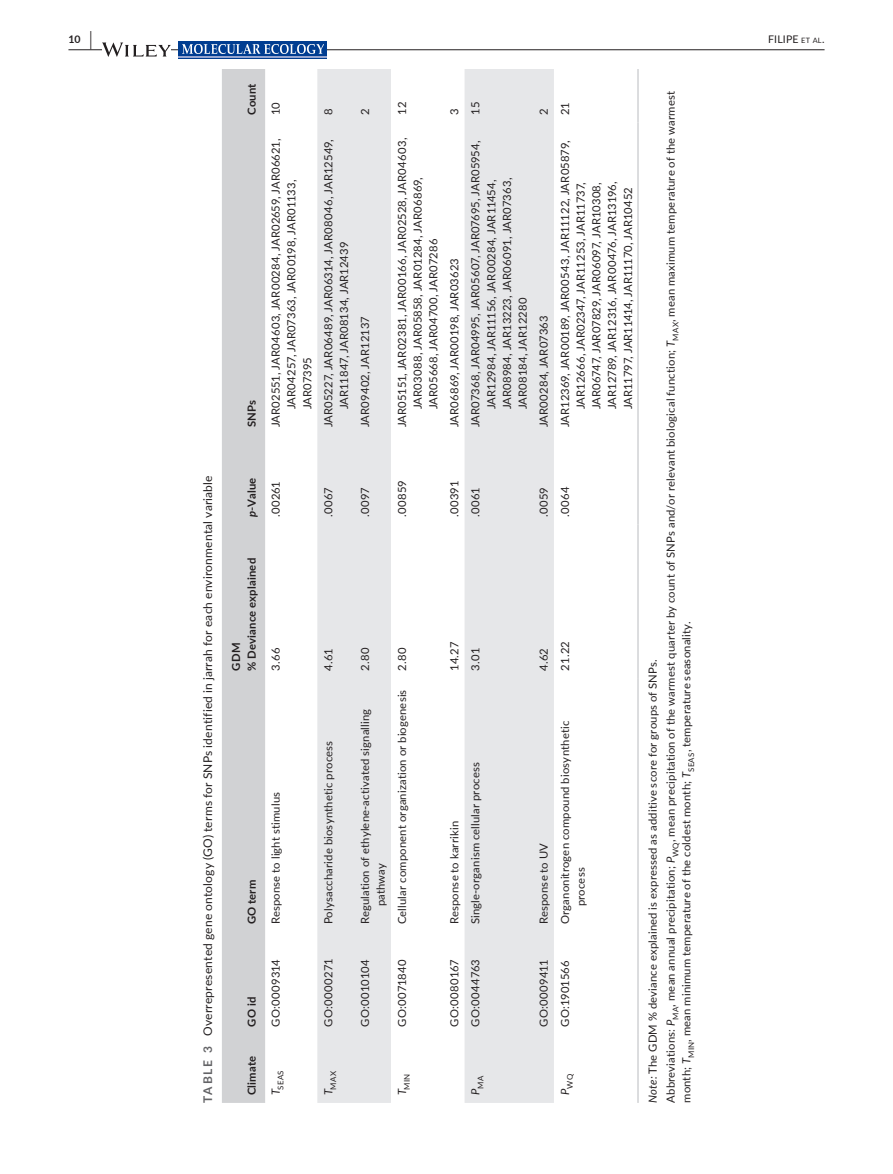
<style>
.page{position:relative;width:893px;height:1174px;background:#fff}
.page>*{position:absolute;margin:0;border:0;box-sizing:border-box;transform-origin:0 0}
.t1{font:12px "Lato";letter-spacing:.015em;color:#231f20}
.t2{font:11.25px/15.8px "Lato";letter-spacing:.015em;color:#231f20}
.t3{font:700 11.25px/15.8px "Lato";letter-spacing:.02em;color:#231f20}
.t4{font:10.5px "Lato";letter-spacing:.015em;color:#231f20}
.t5{font:700 10.5px "Lato";color:#231f20}
.t6{font:7.8px "Lato";letter-spacing:.03em;color:#231f20}
.s1{font-size:19.5px}
.s2{font-size:7.35px}
.s3{font-weight:700;color:#636366}
.s4{font-style:italic}
</style>
<div class="page">
<hr style="left:68px;top:49px;width:756px;height:1px;background:#231f20">
<svg style="left:102px;top:42px;width:69px;height:15px"></svg>
<svg style="left:178px;top:41px;width:149px;height:15px"></svg>
<img style="left:182px;top:45px;width:141px;height:8px">
<hr style="left:178px;top:56px;width:149px;height:2px;background:#96a6d0">
<div style="left:222px;top:69px;width:43px;height:1034px;background:#d1d2d4"></div>
<svg style="left:317px;top:69px;width:237px;height:1034px;fill:#e6e7e9"></svg>
<hr style="left:637px;top:1034px;width:2px;height:68px;background:#d1d2d4">
<hr style="left:637px;top:932px;width:2px;height:102px;background:#d1d2d4">
<hr style="left:637px;top:678px;width:2px;height:254px;background:#d1d2d4">
<hr style="left:637px;top:524px;width:2px;height:154px;background:#d1d2d4">
<hr style="left:637px;top:435px;width:2px;height:89px;background:#d1d2d4">
<hr style="left:637px;top:123px;width:2px;height:312px;background:#d1d2d4">
<hr style="left:637px;top:69px;width:2px;height:54px;background:#d1d2d4">
<p class="t5" style="left:68px;top:31px;width:25px">10 <span class="s1">|</span></p>
<p class="t4" style="left:768px;top:31px;width:58px">FILIPE <span class="s2">et al</span>.</p>
<p class="t1" style="left:199px;top:1102px;width:629px;rotate:-90deg"><span class="s3">TABLE 3</span> Overrepresented gene ontology (GO) terms for SNPs identified in jarrah for each environmental variable</p>
<p class="t3" style="left:243px;top:115px;width:33px;rotate:-90deg">Count</p>
<p class="t3" style="left:243px;top:427px;width:29px;rotate:-90deg">SNPs</p>
<p class="t3" style="left:243px;top:517px;width:41px;rotate:-90deg"><span class="s4">p</span>-Value</p>
<p class="t3" style="left:228px;top:670px;width:114px;rotate:-90deg">GDM<br>% Deviance explained</p>
<p class="t3" style="left:243px;top:924px;width:46px;rotate:-90deg">GO term</p>
<p class="t3" style="left:243px;top:1026px;width:31px;rotate:-90deg">GO id</p>
<p class="t3" style="left:243px;top:1095px;width:41px;rotate:-90deg">Climate</p>
<p class="t2" style="left:267px;top:115px;width:14px;rotate:-90deg">10</p>
<p class="t2" style="left:267px;top:409px;width:273px;text-indent:-18px;rotate:-90deg">JAR02551, JAR04603, JAR00284, JAR02659, JAR06621,<br>JAR04257, JAR07363, JAR00198, JAR01133,<br>JAR07395</p>
<p class="t2" style="left:267px;top:517px;width:37px;rotate:-90deg">.00261</p>
<p class="t2" style="left:267px;top:670px;width:24px;rotate:-90deg">3.66</p>
<p class="t2" style="left:267px;top:924px;width:134px;rotate:-90deg">Response to light stimulus</p>
<p class="t2" style="left:267px;top:1026px;width:69px;rotate:-90deg">GO:0009314</p>
<p class="t6" style="left:275px;top:1095px;width:27px;rotate:-90deg"><sup>T</sup>SEAS</p>
<p class="t2" style="left:320px;top:115px;width:8px;rotate:-90deg">8</p>
<p class="t2" style="left:357px;top:115px;width:8px;rotate:-90deg">2</p>
<p class="t2" style="left:394px;top:115px;width:15px;rotate:-90deg">12</p>
<p class="t2" style="left:446px;top:115px;width:8px;rotate:-90deg">3</p>
<p class="t2" style="left:467px;top:115px;width:15px;rotate:-90deg">15</p>
<p class="t2" style="left:320px;top:409px;width:271px;text-indent:-18px;rotate:-90deg">JAR05227, JAR06489, JAR06314, JAR08046, JAR12549,<br>JAR11847, JAR08134, JAR12439</p>
<p class="t2" style="left:357px;top:427px;width:113px;rotate:-90deg">JAR09402, JAR12137</p>
<p class="t2" style="left:394px;top:409px;width:273px;text-indent:-18px;rotate:-90deg">JAR05151, JAR02381, JAR00166, JAR02528, JAR04603,<br>JAR03088, JAR05858, JAR01284, JAR06869,<br>JAR05668, JAR04700, JAR07286</p>
<p class="t2" style="left:446px;top:427px;width:171px;rotate:-90deg">JAR06869, JAR00198, JAR03623</p>
<p class="t2" style="left:467px;top:409px;width:270px;text-indent:-18px;rotate:-90deg">JAR07368, JAR04995, JAR05607, JAR07695, JAR05954, JAR12984, JAR11156, JAR00284, JAR11454, JAR08984, JAR13223, JAR06091, JAR07363, JAR08184, JAR12280</p>
<p class="t2" style="left:320px;top:517px;width:31px;rotate:-90deg">.0067</p>
<p class="t2" style="left:357px;top:517px;width:31px;rotate:-90deg">.0097</p>
<p class="t2" style="left:394px;top:517px;width:38px;rotate:-90deg">.00859</p>
<p class="t2" style="left:446px;top:517px;width:38px;rotate:-90deg">.00391</p>
<p class="t2" style="left:467px;top:517px;width:31px;rotate:-90deg">.0061</p>
<p class="t2" style="left:320px;top:670px;width:24px;rotate:-90deg">4.61</p>
<p class="t2" style="left:320px;top:924px;width:185px;rotate:-90deg">Polysaccharide biosynthetic process</p>
<p class="t2" style="left:320px;top:1026px;width:69px;rotate:-90deg">GO:0000271</p>
<p class="t6" style="left:328px;top:1095px;width:26px;rotate:-90deg"><sup>T</sup>MAX</p>
<p class="t2" style="left:357px;top:670px;width:25px;rotate:-90deg">2.80</p>
<p class="t2" style="left:357px;top:906px;width:199px;text-indent:-18px;rotate:-90deg">Regulation of ethylene-activated signalling pathway</p>
<p class="t2" style="left:394px;top:670px;width:25px;rotate:-90deg">2.80</p>
<p class="t2" style="left:394px;top:924px;width:236px;rotate:-90deg">Cellular component organization or biogenesis</p>
<p class="t2" style="left:357px;top:1026px;width:69px;rotate:-90deg">GO:0010104</p>
<p class="t2" style="left:394px;top:1026px;width:69px;rotate:-90deg">GO:0071840</p>
<p class="t6" style="left:401px;top:1095px;width:23px;rotate:-90deg"><sup>T</sup>MIN</p>
<p class="t2" style="left:446px;top:670px;width:30px;rotate:-90deg">14.27</p>
<p class="t2" style="left:467px;top:670px;width:24px;rotate:-90deg">3.01</p>
<p class="t2" style="left:446px;top:924px;width:105px;rotate:-90deg">Response to karrikin</p>
<p class="t2" style="left:467px;top:924px;width:164px;rotate:-90deg">Single-organism cellular process</p>
<p class="t2" style="left:446px;top:1026px;width:69px;rotate:-90deg">GO:0080167</p>
<p class="t2" style="left:467px;top:1026px;width:69px;rotate:-90deg">GO:0044763</p>
<p class="t6" style="left:475px;top:1095px;width:21px;rotate:-90deg"><sup>P</sup>MA</p>
<p class="t2" style="left:535px;top:115px;width:8px;rotate:-90deg">2</p>
<p class="t2" style="left:535px;top:427px;width:113px;rotate:-90deg">JAR00284, JAR07363</p>
<p class="t2" style="left:535px;top:517px;width:31px;rotate:-90deg">.0059</p>
<p class="t2" style="left:535px;top:670px;width:24px;rotate:-90deg">4.62</p>
<p class="t2" style="left:535px;top:924px;width:83px;rotate:-90deg">Response to UV</p>
<p class="t2" style="left:535px;top:1026px;width:68px;rotate:-90deg">GO:0009411</p>
<p class="t2" style="left:557px;top:115px;width:14px;rotate:-90deg">21</p>
<p class="t2" style="left:643px;top:1102px;width:1013px;line-height:18px;rotate:-90deg"><span class="s4">Note:</span> The GDM % deviance explained is expressed as additive score for groups of SNPs.<br>Abbreviations: <span class="s4">P</span><sub>MA</sub>, mean annual precipitation; <span class="s4">P</span><sub>WQ</sub>, mean precipitation of the warmest quarter by count of SNPs and/or relevant biological function; <span class="s4">T</span><sub>MAX</sub>, mean maximum temperature of the warmest</p>
<p class="t2" style="left:557px;top:409px;width:270px;text-indent:-18px;rotate:-90deg">JAR12369, JAR00189, JAR00543, JAR11122, JAR05879, JAR12666, JAR02347, JAR11253, JAR11737, JAR06747, JAR07829, JAR06097, JAR10308, JAR12789, JAR12316, JAR00476, JAR13196, JAR11797, JAR11414, JAR11170, JAR10452</p>
<p class="t2" style="left:557px;top:517px;width:32px;rotate:-90deg">.0064</p>
<p class="t2" style="left:678px;top:1103px;width:483px;rotate:-90deg">month; <span class="s4">T</span><sub>MIN</sub>, mean minimum temperature of the coldest month; <span class="s4">T</span><sub>SEAS</sub>, temperature seasonality.</p>
<p class="t2" style="left:557px;top:670px;width:31px;rotate:-90deg">21.22</p>
<p class="t2" style="left:557px;top:906px;width:187px;text-indent:-18px;rotate:-90deg">Organonitrogen compound biosynthetic process</p>
<p class="t2" style="left:557px;top:1026px;width:68px;rotate:-90deg">GO:1901566</p>
<p class="t6" style="left:564px;top:1095px;width:23px;rotate:-90deg"><sup>P</sup>WQ</p>
</div>
